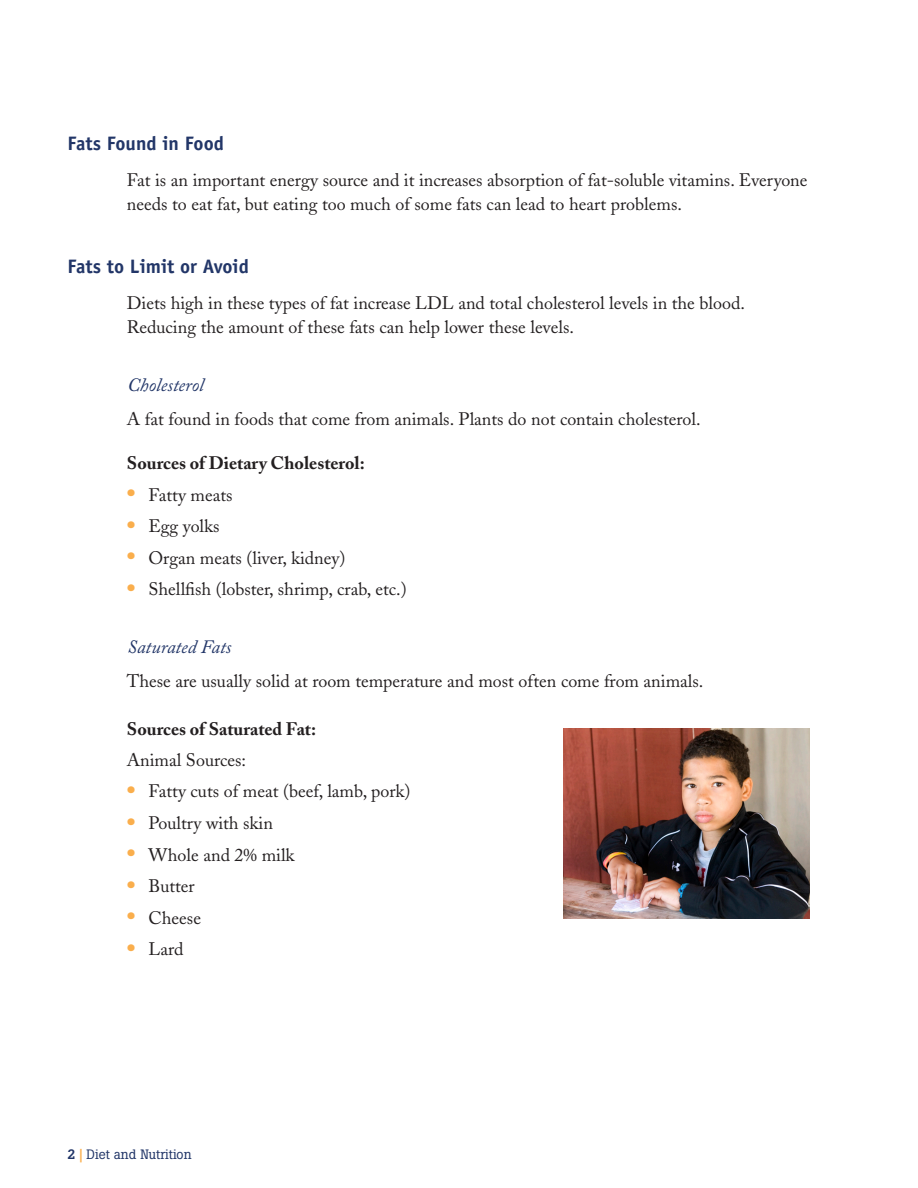
<style>
.page{position:relative;width:918px;height:1188px;background:#fff}
.page>*{position:absolute;margin:0;border:0;box-sizing:border-box;transform-origin:0 0}
.Section_Heads{font:700 19.5px "Officina Sans";color:#223668}
.sub_sub{font:italic 18.75px "Adobe Caslon";color:#223668}
.body_copy{font:18px/24px "Adobe Caslon";color:#231f20}
.bulleted_copy{font:18px "Adobe Caslon";color:#231f20}
.bulleted_w_space_aft{font:18px "Adobe Caslon";color:#231f20}
.bulleted_copy-2{font:700 18px "Adobe Caslon";color:#231f20}
.sub_sub_sub{font:700 18px "Adobe Caslon";color:#231f20}
.t1{font:13.5px "Boton";color:#223668}
.s1{font-weight:700;font-size:25.5px;color:#faae4c}
.s2{font-weight:500}
.s3{font-weight:500;color:#faae4c}
</style>
<div class="page">
<img style="left:563px;top:729px;width:247px;height:189px">
<p class="Section_Heads" style="left:68px;top:132px;width:158px">Fats Found in Food</p>
<p class="body_copy" style="left:127px;top:168px;width:682px">Fat is an important energy source and it increases absorption of fat-soluble vitamins. Everyone needs to eat fat, but eating too much of some fats can lead to heart problems.</p>
<p class="Section_Heads" style="left:68px;top:255px;width:183px">Fats to Limit or Avoid</p>
<p class="body_copy" style="left:127px;top:291px;width:620px">Diets high in these types of fat increase LDL and total cholesterol levels in the blood.<br>Reducing the amount of these fats can help lower these levels.</p>
<p class="sub_sub" style="left:128px;top:375px;width:78px">Cholesterol</p>
<p class="body_copy" style="left:127px;top:407px;width:575px">A fat found in foods that come from animals. Plants do not contain cholesterol.</p>
<p class="bulleted_copy-2" style="left:127px;top:452px;width:239px">Sources of Dietary Cholesterol:</p>
<p class="bulleted_copy" style="left:127px;top:484px;width:107px"><span class="s1">•</span> Fatty meats</p>
<p class="bulleted_copy" style="left:127px;top:515px;width:94px"><span class="s1">•</span> Egg yolks</p>
<p class="bulleted_copy" style="left:127px;top:547px;width:220px"><span class="s1">•</span> Organ meats (liver, kidney)</p>
<p class="bulleted_w_space_aft" style="left:127px;top:579px;width:281px"><span class="s1">•</span> Shellfish (lobster, shrimp, crab, etc.)</p>
<p class="sub_sub" style="left:128px;top:637px;width:105px">Saturated Fats</p>
<p class="body_copy" style="left:127px;top:669px;width:578px">These are usually solid at room temperature and most often come from animals.</p>
<p class="sub_sub_sub" style="left:127px;top:718px;width:191px">Sources of Saturated Fat:</p>
<p class="bulleted_copy" style="left:127px;top:749px;width:121px">Animal Sources:</p>
<p class="bulleted_copy" style="left:127px;top:781px;width:285px"><span class="s1">•</span> Fatty cuts of meat (beef, lamb, pork)</p>
<p class="bulleted_copy" style="left:127px;top:812px;width:148px"><span class="s1">•</span> Poultry with skin</p>
<p class="bulleted_copy" style="left:127px;top:844px;width:169px"><span class="s1">•</span> Whole and 2% milk</p>
<p class="bulleted_copy" style="left:127px;top:875px;width:69px"><span class="s1">•</span> Butter</p>
<p class="bulleted_copy" style="left:127px;top:907px;width:76px"><span class="s1">•</span> Cheese</p>
<p class="bulleted_w_space_aft" style="left:127px;top:939px;width:58px"><span class="s1">•</span> Lard</p>
<p class="t1" style="left:68px;top:1147px;width:126px"><span class="s2">2</span> <span class="s3">|</span> Diet and Nutrition</p>
</div>
